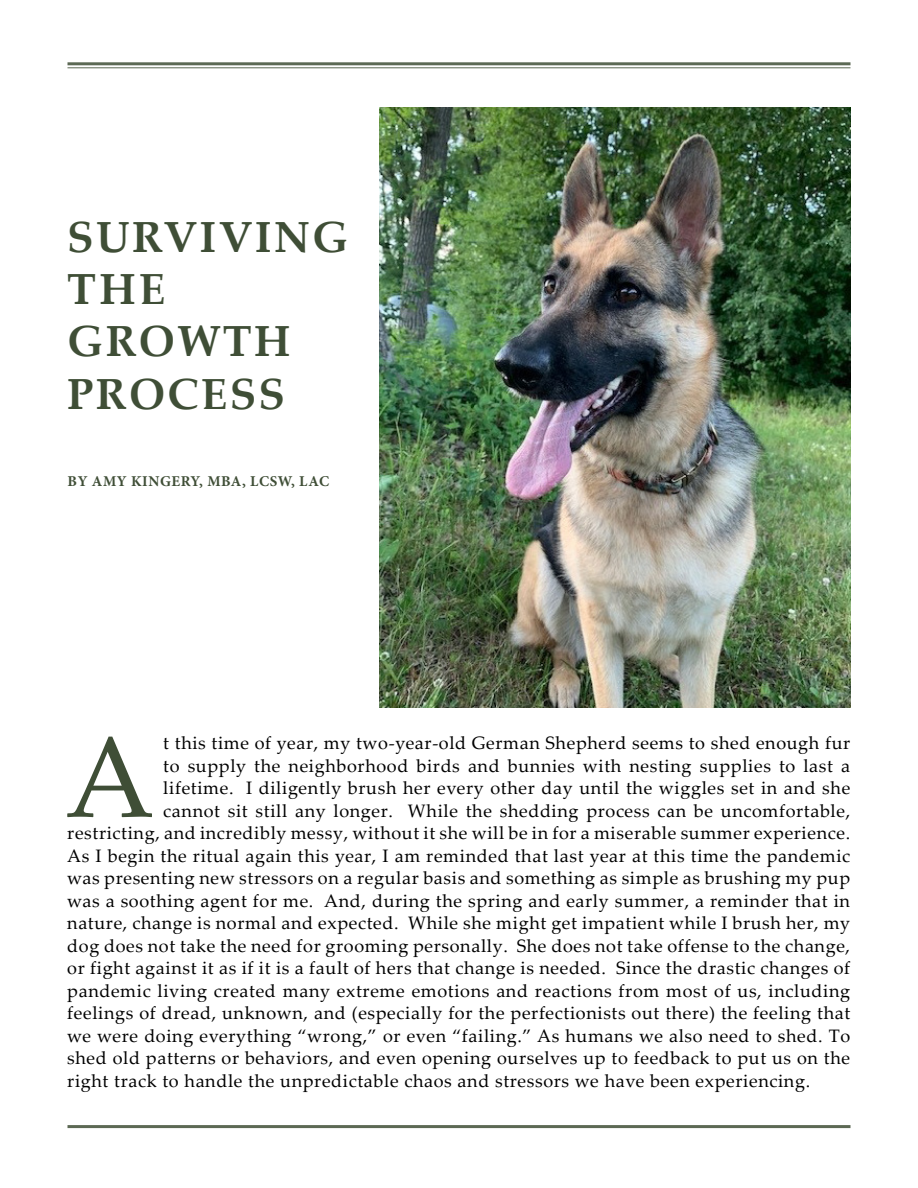
<style>
.page{position:relative;width:918px;height:1188px;background:#fff}
.page>*{position:absolute;margin:0;border:0;box-sizing:border-box;transform-origin:0 0}
.t1{font:114.9px "Palatino Linotype";color:#3f4e36}
.t2{font:700 43.5px/52.2px "Palatino Linotype";letter-spacing:.05em;color:#3f4e36}
.t3{font:18px "Palatino Linotype";letter-spacing:.035em;color:#000}
.t4{font:700 15px "Minion Pro";letter-spacing:.04em;color:#3f4e36}
</style>
<div class="page">
<hr style="left:68px;top:62px;width:782px;height:3px;background:#5c6954">
<hr style="left:68px;top:67px;width:782px;height:1px;background:#5c6954">
<hr style="left:68px;top:1125px;width:782px;height:3px;background:#5c6954">
<img style="left:379px;top:107px;width:471px;height:600px">
<p class="t2" style="left:67px;top:210px;width:283px">SURVIVING<br>THE<br>GROWTH<br>PROCESS</p>
<p class="t4" style="left:68px;top:471px;width:263px">BY AMY KINGERY, MBA, LCSW, LAC</p>
<p class="t1" style="left:65px;top:696px;width:91px">A</p>
<p class="t3" style="left:163px;top:730px;width:688px">t this time of year, my two-year-old German Shepherd seems to shed enough fur</p>
<p class="t3" style="left:163px;top:753px;width:688px">to supply the neighborhood birds and bunnies with nesting supplies to last a</p>
<p class="t3" style="left:163px;top:775px;width:688px">lifetime. I diligently brush her every other day until the wiggles set in and she</p>
<p class="t3" style="left:163px;top:798px;width:688px">cannot sit still any longer. While the shedding process can be uncomfortable,</p>
<p class="t3" style="left:67px;top:820px;width:784px">restricting, and incredibly messy, without it she will be in for a miserable summer experience.</p>
<p class="t3" style="left:67px;top:843px;width:784px">As I begin the ritual again this year, I am reminded that last year at this time the pandemic</p>
<p class="t3" style="left:67px;top:865px;width:785px">was presenting new stressors on a regular basis and something as simple as brushing my pup</p>
<p class="t3" style="left:67px;top:888px;width:784px">was a soothing agent for me. And, during the spring and early summer, a reminder that in</p>
<p class="t3" style="left:67px;top:910px;width:784px">nature, change is normal and expected. While she might get impatient while I brush her, my</p>
<p class="t3" style="left:67px;top:933px;width:784px">dog does not take the need for grooming personally. She does not take offense to the change,</p>
<p class="t3" style="left:67px;top:955px;width:784px">or fight against it as if it is a fault of hers that change is needed. Since the drastic changes of</p>
<p class="t3" style="left:67px;top:978px;width:784px">pandemic living created many extreme emotions and reactions from most of us, including</p>
<p class="t3" style="left:67px;top:1000px;width:785px">feelings of dread, unknown, and (especially for the perfectionists out there) the feeling that</p>
<p class="t3" style="left:67px;top:1023px;width:785px">we were doing everything “wrong,” or even “failing.” As humans we also need to shed. To</p>
<p class="t3" style="left:67px;top:1045px;width:784px">shed old patterns or behaviors, and even opening ourselves up to feedback to put us on the</p>
<p class="t3" style="left:67px;top:1068px;width:744px">right track to handle the unpredictable chaos and stressors we have been experiencing.</p>
</div>
